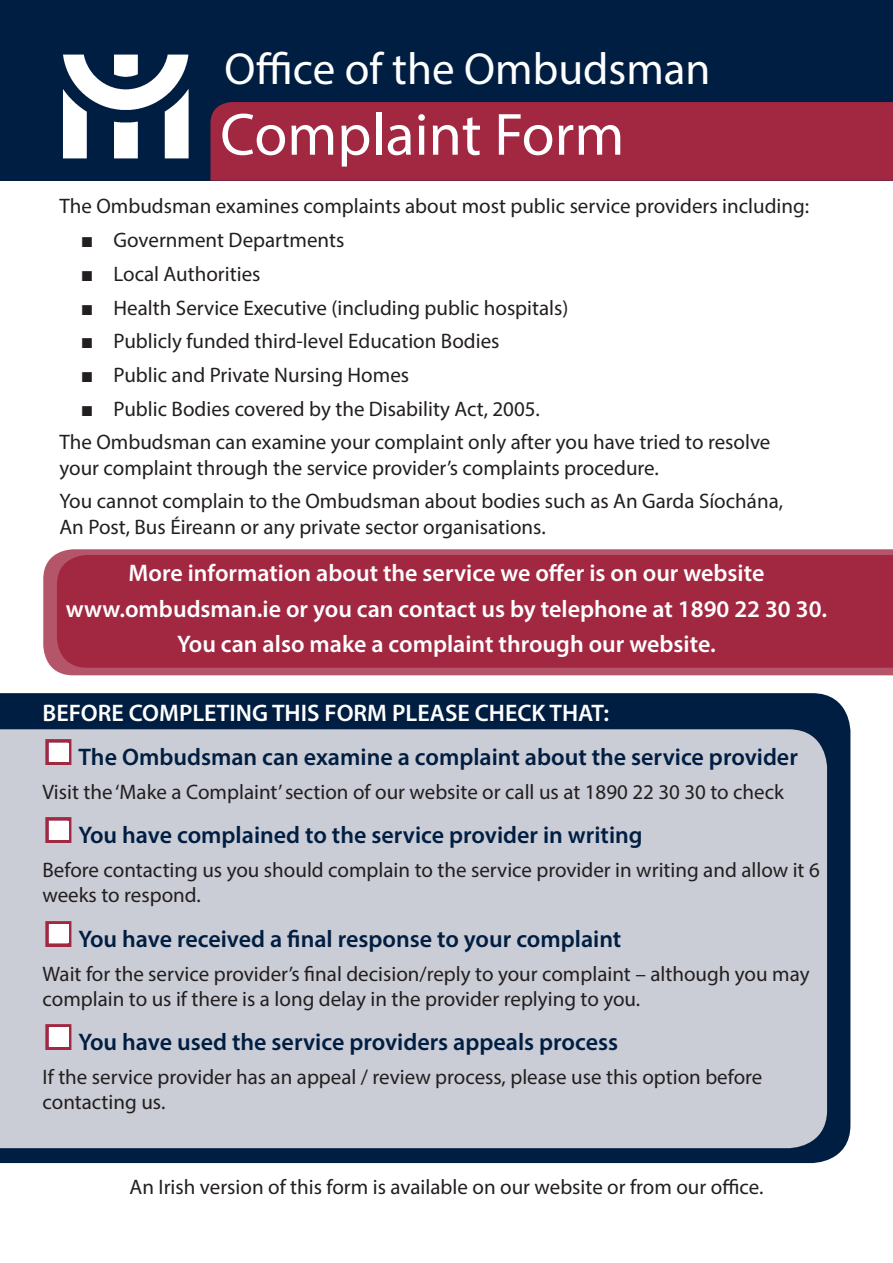
<style>
.page{position:relative;width:893px;height:1263px;background:#fff}
.page>*{position:absolute;margin:0;border:0;box-sizing:border-box;transform-origin:0 0}
.t1{font:60px "Myriad Pro";color:#fff}
.t2{font:45px "Myriad Pro";color:#fff}
.Checklist{font:600 24px "Myriad Pro";color:#001e41}
.Info_Text{font:600 24px "Myriad Pro";color:#fff}
.Checklist-2{font:600 24px "Myriad Pro";color:#fff}
.t3{font:21px/25.2px "Myriad Pro";color:#231f20}
.s1{font-family:"Garamond"}
.s2{color:#a22842}
</style>
<div class="page">
<svg style="left:43px;top:549px;width:850px;height:126px;background:#b85d71"></svg>
<div style="left:57px;top:555px;width:836px;height:113px;background:#a22842"></div>
<div style="left:0;top:693px;width:850px;height:470px;background:#001e41"></div>
<div style="left:0;top:729px;width:827px;height:419px;background:#caccd6"></div>
<div style="left:0;top:0;width:893px;height:181px;background:#001e41"></div>
<div style="left:210px;top:102px;width:683px;height:79px;background:#a22842"></div>
<img style="left:63px;top:54px;width:126px;height:105px">
<div style="left:49px;top:743px;width:19px;height:19px;background:#fff"></div>
<div style="left:49px;top:821px;width:19px;height:19px;background:#fff"></div>
<div style="left:49px;top:924px;width:19px;height:19px;background:#fff"></div>
<div style="left:49px;top:1027px;width:19px;height:19px;background:#fff"></div>
<p class="t2" style="left:224px;top:41px;width:488px">Office of the Ombudsman</p>
<p class="t1" style="left:220px;top:98px;width:406px">Complaint Form</p>
<p class="t3" style="left:60px;top:193px;width:751px">The Ombudsman examines complaints about most public service providers including:</p>
<p class="t3" style="left:81px;top:227px;width:265px"><span class="s1">■</span> Government Departments</p>
<p class="t3" style="left:81px;top:261px;width:181px"><span class="s1">■</span> Local Authorities</p>
<p class="t3" style="left:81px;top:295px;width:489px"><span class="s1">■</span> Health Service Executive (including public hospitals)</p>
<p class="t3" style="left:81px;top:328px;width:420px"><span class="s1">■</span> Publicly funded third-level Education Bodies</p>
<p class="t3" style="left:81px;top:362px;width:330px"><span class="s1">■</span> Public and Private Nursing Homes</p>
<p class="t3" style="left:81px;top:396px;width:461px"><span class="s1">■</span> Public Bodies covered by the Disability Act, 2005.</p>
<p class="t3" style="left:60px;top:429px;width:712px">The Ombudsman can examine your complaint only after you have tried to resolve your complaint through the service provider’s complaints procedure.</p>
<p class="t3" style="left:60px;top:488px;width:725px">You cannot complain to the Ombudsman about bodies such as An Garda Síochána,<br>An Post, Bus Éireann or any private sector organisations.</p>
<p class="Info_Text" style="left:129px;top:558px;width:637px">More information about the service we offer is on our website</p>
<p class="Info_Text" style="left:66px;top:594px;width:763px">www.ombudsman.ie or you can contact us by telephone at 1890 22 30 30.</p>
<p class="Info_Text" style="left:177px;top:629px;width:540px">You can also make a complaint through our website.</p>
<p class="Checklist-2" style="left:43px;top:697px;width:568px">BEFORE COMPLETING THIS FORM PLEASE CHECK THAT:</p>
<p class="Checklist" style="left:43px;top:742px;width:757px"><span class="s2">□</span> The Ombudsman can examine a complaint about the service provider</p>
<p class="t3" style="left:43px;top:779px;width:743px">Visit the ‘Make a Complaint’ section of our website or call us at 1890 22 30 30 to check</p>
<p class="Checklist" style="left:43px;top:820px;width:602px"><span class="s2">□</span> You have complained to the service provider in writing</p>
<p class="t3" style="left:43px;top:857px;width:779px">Before contacting us you should complain to the service provider in writing and allow it 6 weeks to respond.</p>
<p class="Checklist" style="left:43px;top:923px;width:580px"><span class="s2">□</span> You have received a final response to your complaint</p>
<p class="t3" style="left:43px;top:960px;width:768px">Wait for the service provider’s final decision/reply to your complaint – although you may complain to us if there is a long delay in the provider replying to you.</p>
<p class="Checklist" style="left:43px;top:1027px;width:577px"><span class="s2">□</span> You have used the service providers appeals process</p>
<p class="t3" style="left:43px;top:1064px;width:721px">If the service provider has an appeal / review process, please use this option before contacting us.</p>
<p class="t3" style="left:130px;top:1174px;width:635px">An Irish version of this form is available on our website or from our office.</p>
</div>
